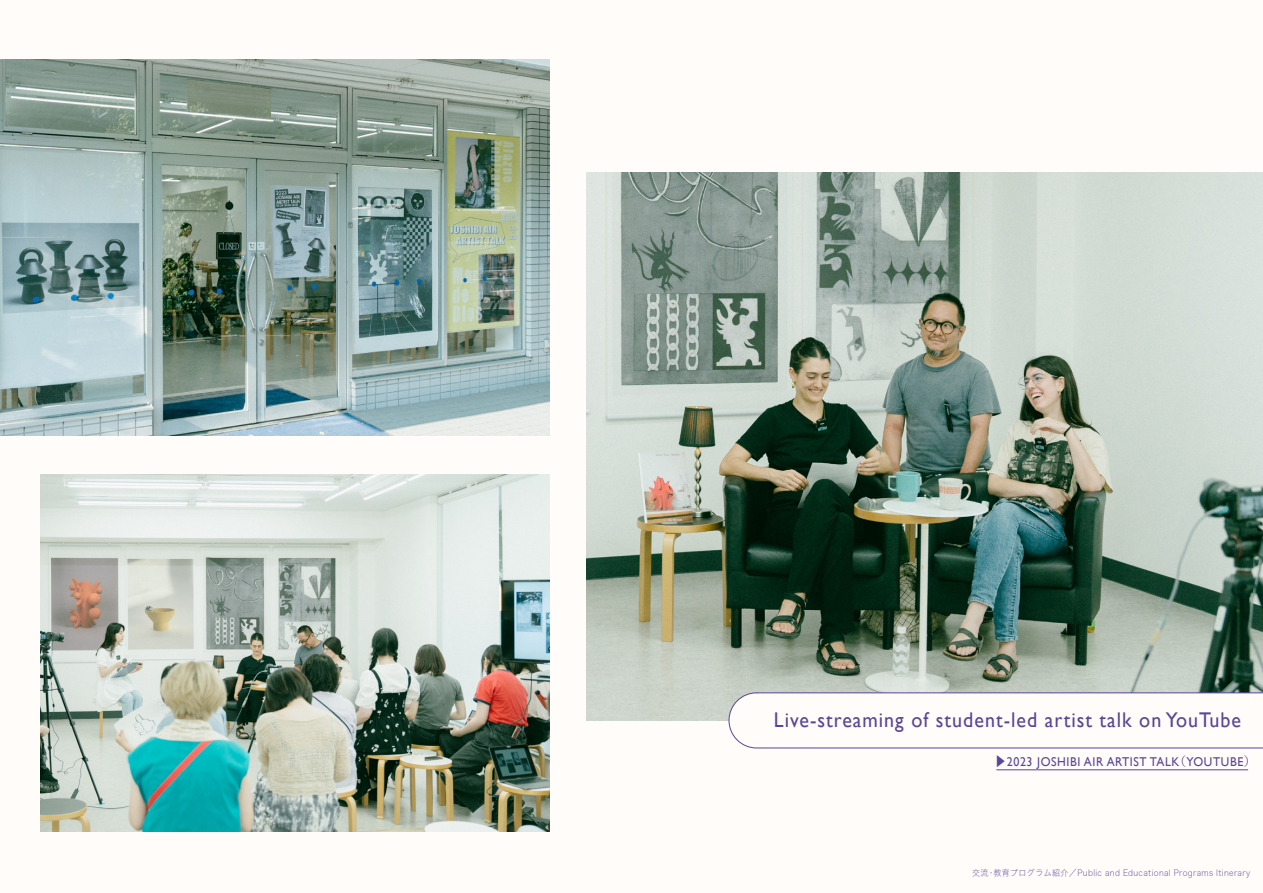
<style>
.page{position:relative;width:1263px;height:893px;background:#fffcf9}
.page>*{position:absolute;margin:0;border:0;box-sizing:border-box;transform-origin:0 0}
.t1{font:21.3px "Gill Sans";letter-spacing:.05em;color:#5a4599;scale:.94 1}
.t2{font:12.75px "Gill Sans";letter-spacing:.05em;color:#5a4599;scale:.94 1}
.t3{font:8.55px "Hiragino Sans W1";letter-spacing:.05em;color:#5a4599;scale:.94 1}
.s1{font-family:"Koz Min Pr 6 N"}
</style>
<div class="page">
<img style="left:0;top:60px;width:549px;height:376px">
<img style="left:40px;top:474px;width:509px;height:357px">
<img style="left:587px;top:173px;width:676px;height:547px">
<svg style="left:728px;top:692px;width:535px;height:57px"></svg>
<hr style="left:996px;top:769px;width:252px;height:1px;background:#5a4599">
<p class="t1" style="left:774px;top:707px;width:498px">Live-streaming of student-led artist talk on YouTube</p>
<p class="t2" style="left:994px;top:754px;width:280px"><span class="s1">▶︎</span>2023 JOSHIBI AIR ARTIST TALK<span class="s1">（</span>YOUTUBE<span class="s1">）</span></p>
<p class="t3" style="left:972px;top:865px;width:297px">交流・教育プログラム紹介／Public and Educational Programs Itinerary</p>
</div>
